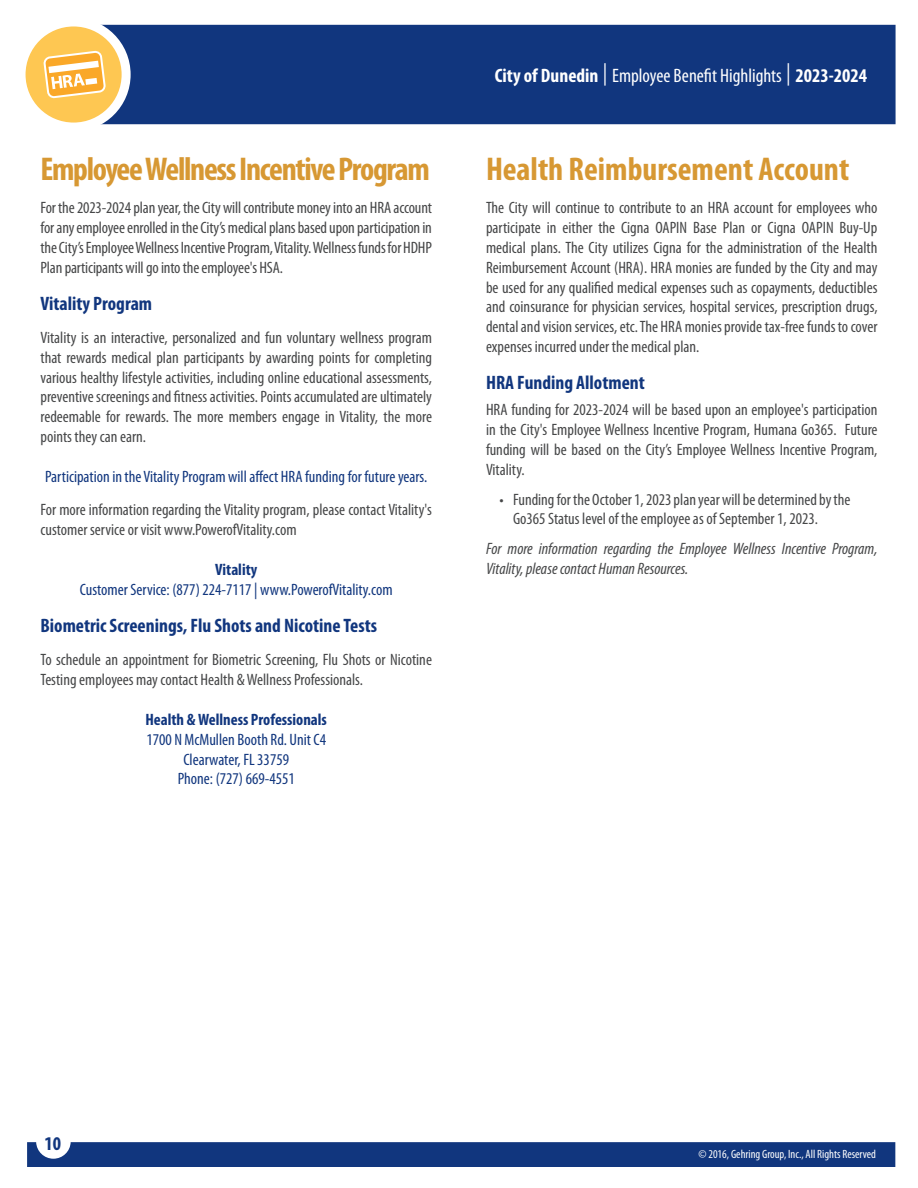
<style>
.page{position:relative;width:918px;height:1188px;background:#fff}
.page>*{position:absolute;margin:0;border:0;box-sizing:border-box;transform-origin:0 0}
.TOC_-_Insurance_Type_-_Header_V2{font:700 condensed 33px "Myriad Pro";letter-spacing:-.04em;color:#d79833}
.TOC_-_Insurance_Type_-_Header_V2-2{font:700 condensed 33px "Myriad Pro";color:#d79833}
.Body_-_Main{font:700 condensed 19.5px "Myriad Pro";color:#11367e}
.t1{font:condensed 19.5px "Myriad Pro";color:#fff}
.Body_-_Sub_Header{font:700 condensed 19.5px "Myriad Pro";color:#11367e}
.Body_-_Main-2{font:condensed 16.5px/19.8px "Myriad Pro";color:#464748;text-align:justify}
.Body_-_Carrier_Info{font:condensed 16.5px/19.8px "Myriad Pro";color:#11367e;text-align:center}
.Body_-_Main-3{font:italic condensed 16.5px/19.8px "Myriad Pro";color:#464748}
.t2{font:condensed 12px "Myriad Pro";color:#fff}
.s1{font-weight:700}
.s2{font-size:22.35px}
</style>
<div class="page">
<div style="left:27px;top:1142px;width:868px;height:25px;background:#11367e"></div>
<div style="left:104px;top:25px;width:792px;height:99px;background:#11367e"></div>
<svg style="left:21px;top:22px;width:105px;height:105px;background:#fed06e"></svg>
<div style="left:17px;top:17px;width:114px;height:115px;border:9px solid #fff;border-radius:50%"></div>
<svg style="left:43px;top:50px;width:63px;height:49px"></svg>
<p class="TOC_-_Insurance_Type_-_Header_V2" style="left:40px;top:151px;width:391px">Employee Wellness Incentive Program</p>
<p class="Body_-_Main-2" style="left:40px;top:198px;width:393px">For the 2023-2024 plan year, the City will contribute money into an HRA account for any employee enrolled in the City’s medical plans based upon participation in the City’s Employee Wellness Incentive Program, Vitality. Wellness funds for HDHP Plan participants will go into the employee's HSA.</p>
<p class="Body_-_Main" style="left:40px;top:292px;width:113px">Vitality Program</p>
<p class="Body_-_Main-2" style="left:40px;top:328px;width:393px">Vitality is an interactive, personalized and fun voluntary wellness program that rewards medical plan participants by awarding points for completing various healthy lifestyle activities, including online educational assessments, preventive screenings and fitness activities. Points accumulated are ultimately redeemable for rewards. The more members engage in Vitality, the more points they can earn.</p>
<p class="Body_-_Carrier_Info" style="left:45px;top:467px;width:384px">Participation in the Vitality Program will affect HRA funding for future years.</p>
<p class="Body_-_Main-2" style="left:40px;top:500px;width:393px">For more information regarding the Vitality program, please contact Vitality's customer service or visit www.PowerofVitality.com</p>
<p class="Body_-_Carrier_Info" style="left:80px;top:560px;width:314px"><span class="s1">Vitality<br></span>Customer Service: (877) 224-7117 | www.PowerofVitality.com</p>
<p class="Body_-_Main" style="left:40px;top:615px;width:338px">Biometric Screenings, Flu Shots and Nicotine Tests</p>
<p class="Body_-_Main-2" style="left:40px;top:650px;width:393px">To schedule an appointment for Biometric Screening, Flu Shots or Nicotine<br>Testing employees may contact Health &amp; Wellness Professionals.</p>
<p class="Body_-_Carrier_Info" style="left:146px;top:710px;width:183px"><span class="s1">Health &amp; Wellness Professionals<br></span>1700 N McMullen Booth Rd. Unit C4<br>Clearwater, FL 33759<br>Phone: (727) 669-4551</p>
<p class="t1" style="left:495px;top:65px;width:374px"><span class="s1">City of Dunedin</span> <span class="s2">|</span> Employee Benefit Highlights <span class="s2">|</span> <span class="s1">2023-2024</span></p>
<p class="TOC_-_Insurance_Type_-_Header_V2-2" style="left:486px;top:151px;width:365px">Health Reimbursement Account</p>
<p class="Body_-_Main-2" style="left:486px;top:198px;width:393px">The City will continue to contribute to an HRA account for employees who participate in either the Cigna OAPIN Base Plan or Cigna OAPIN Buy-Up medical plans. The City utilizes Cigna for the administration of the Health Reimbursement Account (HRA). HRA monies are funded by the City and may be used for any qualified medical expenses such as copayments, deductibles and coinsurance for physician services, hospital services, prescription drugs, dental and vision services, etc. The HRA monies provide tax-free funds to cover expenses incurred under the medical plan.</p>
<p class="Body_-_Sub_Header" style="left:486px;top:372px;width:160px">HRA Funding Allotment</p>
<p class="Body_-_Main-2" style="left:486px;top:400px;width:393px">HRA funding for 2023-2024 will be based upon an employee's participation in the City's Employee Wellness Incentive Program, Humana Go365. Future funding will be based on the City’s Employee Wellness Incentive Program, Vitality.</p>
<p class="Body_-_Main-2" style="left:513px;top:490px;width:339px;text-indent:-14px">• Funding for the October 1, 2023 plan year will be determined by the<br>Go365 Status level of the employee as of September 1, 2023.</p>
<p class="Body_-_Main-3" style="left:486px;top:539px;width:393px">For more information regarding the Employee Wellness Incentive Program,<br>Vitality, please contact Human Resources.</p>
<p class="Body_-_Main" style="left:45px;top:1133px;width:18px">10</p>
<p class="t2" style="left:698px;top:1148px;width:179px">© 2016, Gehring Group, Inc., All Rights Reserved</p>
</div>
